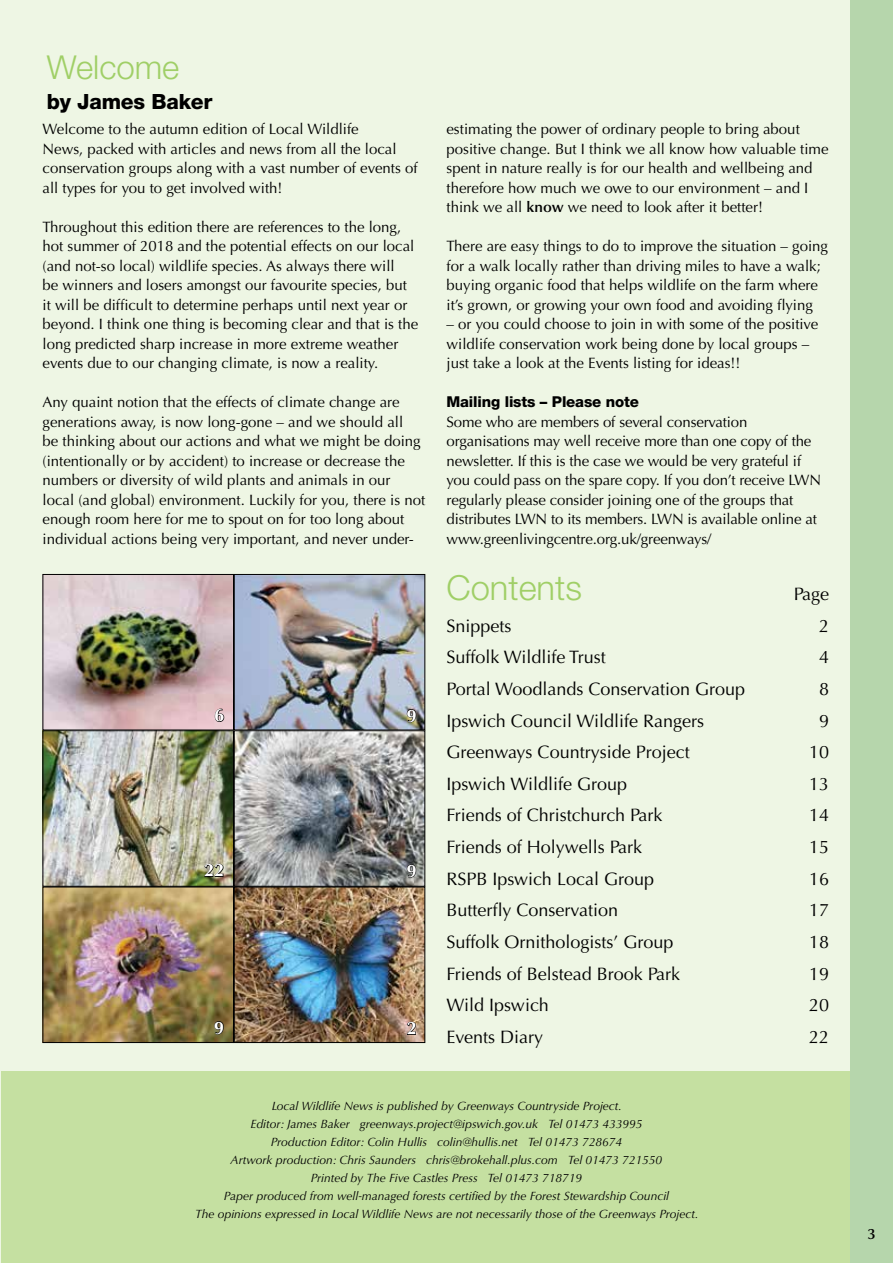
<style>
.page{position:relative;width:893px;height:1263px;background:#fff}
.page>*{position:absolute;margin:0;border:0;box-sizing:border-box;transform-origin:0 0}
.t1{font:300 34.5px "Helvetica Neue LT Std";color:#a0cf67}
.t2{font:300 33px "Helvetica Neue LT Std";color:#a0cf67}
.t3{font:800 21px "Helvetica Neue LT Std";letter-spacing:-.01em;color:#000}
.t4{font:18px "Optima LT Std";color:#000}
.t5{font:700 18px "Optima LT Std";color:#fff}
.t6{font:15px/19.5px "Optima LT Std";color:#000}
.t7{font:800 15px "Helvetica Neue LT Std";letter-spacing:-.01em;color:#000}
.t8{font:600 15px "Optima LT Std";color:#000}
.t9{font:italic 12px/18px "Optima LT Std";color:#000;text-align:center}
.s1{font-weight:600}
</style>
<div class="page">
<div style="left:0;top:0;width:850px;height:1263px;background:#eef6e4"></div>
<div style="left:2px;top:1071px;width:891px;height:192px;background:#c5e0a1"></div>
<div style="left:850px;top:0;width:43px;height:1263px;background:#b6d6ac"></div>
<img style="left:45px;top:576px;width:187px;height:152px">
<div style="left:43px;top:574px;width:191px;height:156px;border:1px solid #000"></div>
<img style="left:236px;top:576px;width:187px;height:152px">
<div style="left:234px;top:574px;width:191px;height:156px;border:1px solid #000"></div>
<img style="left:45px;top:732px;width:187px;height:153px">
<div style="left:43px;top:730px;width:191px;height:157px;border:1px solid #000"></div>
<svg style="left:236px;top:732px;width:187px;height:153px"></svg>
<div style="left:234px;top:730px;width:191px;height:157px;border:1px solid #000"></div>
<img style="left:45px;top:889px;width:187px;height:152px">
<div style="left:43px;top:887px;width:191px;height:156px;border:1px solid #000"></div>
<img style="left:236px;top:889px;width:187px;height:152px">
<div style="left:234px;top:887px;width:191px;height:156px;border:1px solid #000"></div>
<svg style="left:215px;top:708px;width:9px;height:14px"></svg>
<svg style="left:406px;top:709px;width:10px;height:14px"></svg>
<svg style="left:204px;top:863px;width:20px;height:14px"></svg>
<svg style="left:406px;top:864px;width:10px;height:14px"></svg>
<svg style="left:214px;top:1021px;width:10px;height:14px"></svg>
<svg style="left:407px;top:1021px;width:9px;height:14px"></svg>
<h2 class="t2" style="left:47px;top:47px;width:134px">Welcome</h2>
<h3 class="t3" style="left:47px;top:89px;width:167px">by James Baker</h3>
<p class="t6" style="left:43px;top:120px;width:377px">Welcome to the autumn edition of Local Wildlife<br>News, packed with articles and news from all the local conservation groups along with a vast number of events of all types for you to get involved with!</p>
<p class="t6" style="left:43px;top:217px;width:377px">Throughout this edition there are references to the long, hot summer of 2018 and the potential effects on our local (and not-so local) wildlife species. As always there will<br>be winners and losers amongst our favourite species, but it will be difficult to determine perhaps until next year or beyond. I think one thing is becoming clear and that is the long predicted sharp increase in more extreme weather events due to our changing climate, is now a reality.</p>
<p class="t6" style="left:43px;top:393px;width:384px">Any quaint notion that the effects of climate change are generations away, is now long-gone – and we should all<br>be thinking about our actions and what we might be doing (intentionally or by accident) to increase or decrease the numbers or diversity of wild plants and animals in our local (and global) environment. Luckily for you, there is not enough room here for me to spout on for too long about individual actions being very important, and never under-</p>
<p class="t5" style="left:214px;top:705px;width:12px">6</p>
<p class="t5" style="left:407px;top:705px;width:12px">9</p>
<p class="t5" style="left:204px;top:860px;width:22px">22</p>
<p class="t5" style="left:407px;top:860px;width:12px">9</p>
<p class="t5" style="left:214px;top:1017px;width:12px">9</p>
<p class="t5" style="left:407px;top:1018px;width:12px">2</p>
<p class="t6" style="left:446px;top:120px;width:384px">estimating the power of ordinary people to bring about positive change. But I think we all know how valuable time spent in nature really is for our health and wellbeing and therefore how much we owe to our environment – and I think we all <span class="s1">know</span> we need to look after it better!</p>
<p class="t6" style="left:446px;top:237px;width:383px">There are easy things to do to improve the situation – going for a walk locally rather than driving miles to have a walk; buying organic food that helps wildlife on the farm where it’s grown, or growing your own food and avoiding flying</p>
<p class="t6" style="left:446px;top:315px;width:373px">– or you could choose to join in with some of the positive wildlife conservation work being done by local groups – just take a look at the Events listing for ideas!!</p>
<p class="t7" style="left:446px;top:393px;width:194px">Mailing lists – Please note</p>
<p class="t6" style="left:446px;top:412px;width:376px">Some who are members of several conservation organisations may well receive more than one copy of the newsletter. If this is the case we would be very grateful if you could pass on the spare copy. If you don’t receive LWN regularly please consider joining one of the groups that distributes LWN to its members. LWN is available online at www.greenlivingcentre.org.uk/greenways/</p>
<h1 class="t1" style="left:446px;top:567px;width:137px">Contents</h1>
<p class="t4" style="left:794px;top:583px;width:37px">Page</p>
<p class="t4" style="left:446px;top:615px;width:67px">Snippets</p>
<p class="t4" style="left:819px;top:615px;width:12px">2</p>
<p class="t4" style="left:446px;top:647px;width:161px">Suffolk Wildlife Trust</p>
<p class="t4" style="left:819px;top:647px;width:12px">4</p>
<p class="t4" style="left:446px;top:678px;width:300px">Portal Woodlands Conservation Group</p>
<p class="t4" style="left:819px;top:678px;width:12px">8</p>
<p class="t4" style="left:446px;top:710px;width:259px">Ipswich Council Wildlife Rangers</p>
<p class="t4" style="left:819px;top:710px;width:12px">9</p>
<p class="t4" style="left:446px;top:742px;width:245px">Greenways Countryside Project</p>
<p class="t4" style="left:809px;top:742px;width:22px">10</p>
<p class="t4" style="left:446px;top:773px;width:182px">Ipswich Wildlife Group</p>
<p class="t4" style="left:809px;top:773px;width:22px">13</p>
<p class="t4" style="left:446px;top:805px;width:217px">Friends of Christchurch Park</p>
<p class="t4" style="left:809px;top:805px;width:22px">14</p>
<p class="t4" style="left:446px;top:836px;width:197px">Friends of Holywells Park</p>
<p class="t4" style="left:809px;top:836px;width:22px">15</p>
<p class="t4" style="left:446px;top:868px;width:209px">RSPB Ipswich Local Group</p>
<p class="t4" style="left:809px;top:868px;width:22px">16</p>
<p class="t4" style="left:446px;top:900px;width:173px">Butterfly Conservation</p>
<p class="t4" style="left:809px;top:900px;width:22px">17</p>
<p class="t4" style="left:446px;top:931px;width:229px">Suffolk Ornithologists’ Group</p>
<p class="t4" style="left:809px;top:931px;width:22px">18</p>
<p class="t4" style="left:446px;top:963px;width:235px">Friends of Belstead Brook Park</p>
<p class="t4" style="left:809px;top:963px;width:22px">19</p>
<p class="t4" style="left:446px;top:995px;width:104px">Wild Ipswich</p>
<p class="t4" style="left:809px;top:995px;width:22px">20</p>
<p class="t4" style="left:446px;top:1026px;width:98px">Events Diary</p>
<p class="t4" style="left:809px;top:1026px;width:22px">22</p>
<p class="t9" style="left:195px;top:1097px;width:505px">Local Wildlife News is published by Greenways Countryside Project.<br>Editor: James Baker greenways.project@ipswich.gov.uk Tel 01473 433995<br>Production Editor: Colin Hullis colin@hullis.net Tel 01473 728674<br>Artwork production: Chris Saunders chris@brokehall.plus.com Tel 01473 721550<br>Printed by The Five Castles Press Tel 01473 718719<br>Paper produced from well-managed forests certified by the Forest Stewardship Council<br>The opinions expressed in Local Wildlife News are not necessarily those of the Greenways Project.</p>
<p class="t8" style="left:868px;top:1225px;width:9px">3</p>
</div>
